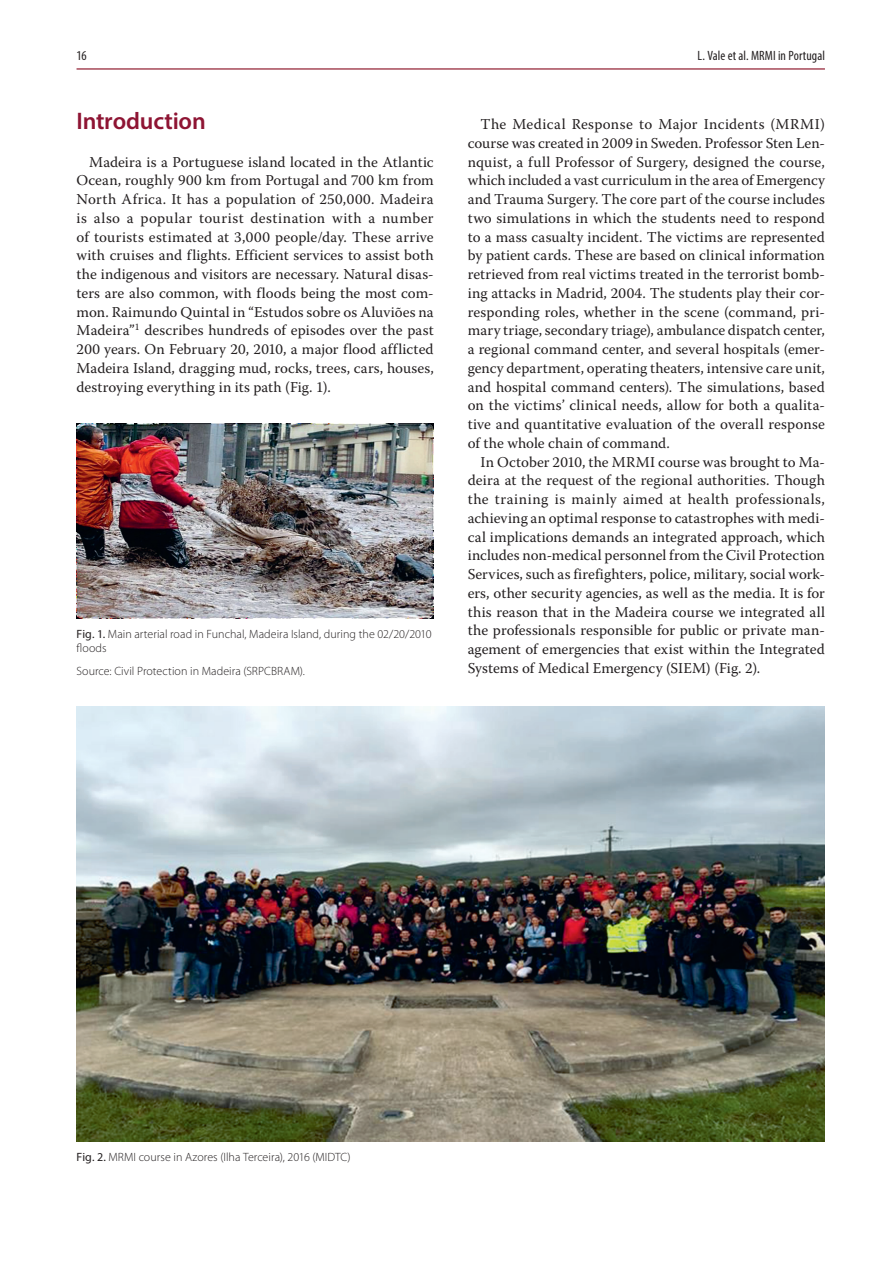
<style>
.page{position:relative;width:893px;height:1263px;background:#fff}
.page>*{position:absolute;margin:0;border:0;box-sizing:border-box;transform-origin:0 0}
.Nagłówek_I_st{font:600 24px "Myriad Pro";letter-spacing:-.005em;color:#8e1433}
.Tekst_główny{font:15px/18.8px "Warnock Pro";letter-spacing:.005em;color:#231f20;text-align:justify}
.Pagina{font:condensed 13.5px "Myriad Pro";letter-spacing:.005em;color:#231f20}
.Tytuł_ryciny{font:300 12px/14.4px "Myriad Pro";letter-spacing:.005em;color:#231f20}
.Podpis_ryciny{font:300 12px "Myriad Pro";letter-spacing:.005em;color:#231f20}
.s1{font-weight:400}
</style>
<div class="page">
<hr style="left:77px;top:68px;width:748px;height:2px;background:#a64858">
<img style="left:77px;top:424px;width:357px;height:194px">
<img style="left:77px;top:707px;width:748px;height:434px">
<p class="Pagina" style="left:77px;top:47px;width:12px">16</p>
<p class="Pagina" style="left:698px;top:47px;width:129px">L. Vale et al. MRMI in Portugal</p>
<p class="Nagłówek_I_st" style="left:77px;top:106px;width:131px">Introduction</p>
<p class="Tekst_główny" style="left:77px;top:152px;width:359px;text-indent:13px">Madeira is a Portuguese island located in the Atlantic Ocean, roughly 900 km from Portugal and 700 km from North Africa. It has a population of 250,000. Madeira is also a popular tourist destination with a number of tourists estimated at 3,000 people/day. These arrive with cruises and flights. Efficient services to assist both the indigenous and visitors are necessary. Natural disas&shy;ters are also common, with floods being the most com&shy;mon. Raimundo Quintal in “Estudos sobre os Aluviões na Madeira”<sup>1</sup> describes hundreds of episodes over the past 200 years. On February 20, 2010, a major flood afflicted Madeira Island, dragging mud, rocks, trees, cars, houses, destroying everything in its path (Fig. 1).</p>
<p class="Tytuł_ryciny" style="left:77px;top:626px;width:357px"><span class="s1">Fig. 1.</span> Main arterial road in Funchal, Madeira Island, during the 02/20/2010 floods</p>
<p class="Podpis_ryciny" style="left:77px;top:664px;width:230px">Source: Civil Protection in Madeira (SRPCBRAM).</p>
<p class="Tekst_główny" style="left:468px;top:114px;width:359px;text-indent:13px">The Medical Response to Major Incidents (MRMI) course was created in 2009 in Sweden. Professor Sten Len&shy;nquist, a full Professor of Surgery, designed the course, which included a vast curriculum in the area of Emergency and Trauma Surgery. The core part of the course includes two simulations in which the students need to respond to a mass casualty incident. The victims are represented by patient cards. These are based on clinical information retrieved from real victims treated in the terrorist bomb&shy;ing attacks in Madrid, 2004. The students play their cor&shy;responding roles, whether in the scene (command, pri&shy;mary triage, secondary triage), ambulance dispatch center, a regional command center, and several hospitals (emer&shy;gency department, operating theaters, intensive care unit, and hospital command centers). The simulations, based on the victims’ clinical needs, allow for both a qualita&shy;tive and quantitative evaluation of the overall response of the whole chain of command.</p>
<p class="Tekst_główny" style="left:468px;top:452px;width:359px;text-indent:13px">In October 2010, the MRMI course was brought to Ma&shy;deira at the request of the regional authorities. Though the training is mainly aimed at health professionals, achieving an optimal response to catastrophes with medi&shy;cal implications demands an integrated approach, which includes non-medical personnel from the Civil Protection Services, such as firefighters, police, military, social work&shy;ers, other security agencies, as well as the media. It is for this reason that in the Madeira course we integrated all the professionals responsible for public or private man&shy;agement of emergencies that exist within the Integrated Systems of Medical Emergency (SIEM) (Fig. 2).</p>
<p class="Tytuł_ryciny" style="left:77px;top:1149px;width:276px"><span class="s1">Fig. 2.</span> MRMI course in Azores (Ilha Terceira), 2016 (MIDTC)</p>
</div>
